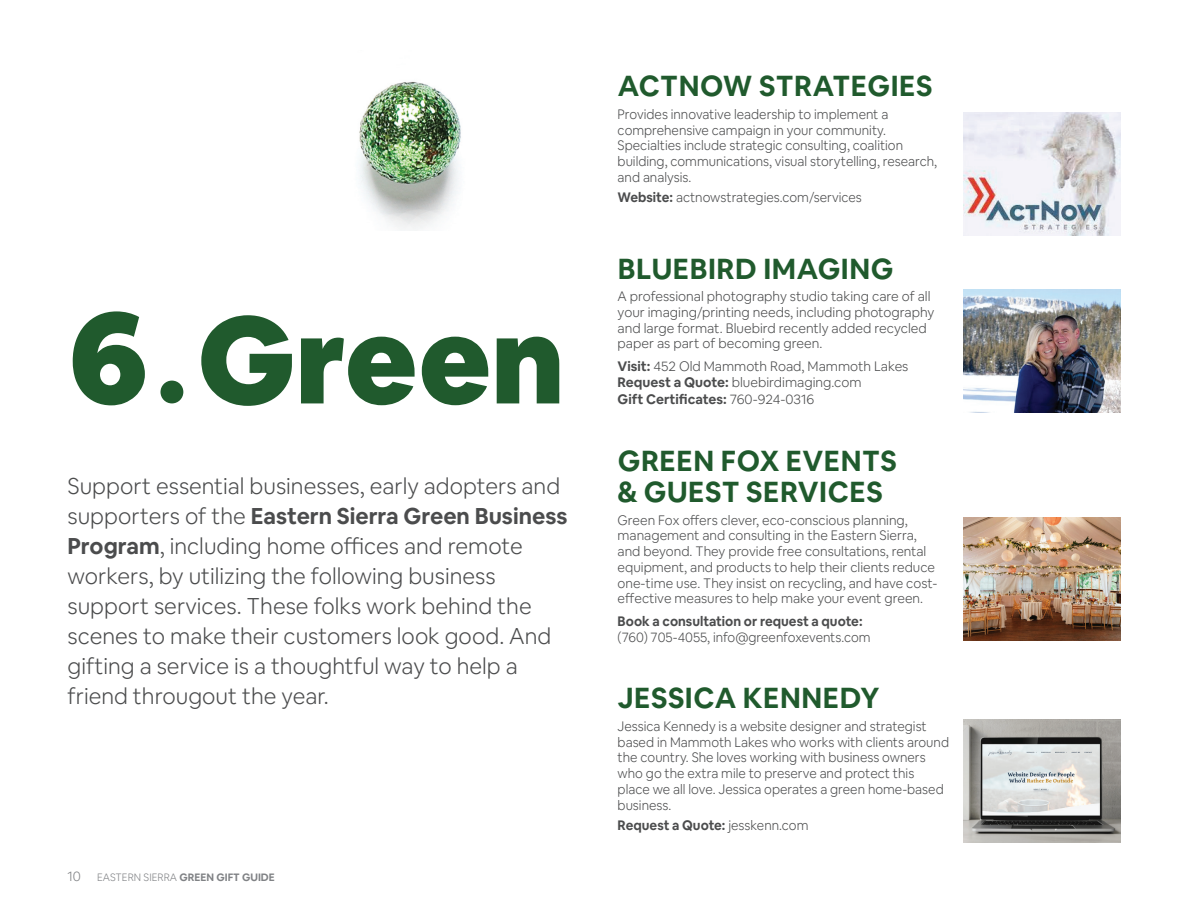
<style>
.page{position:relative;width:1188px;height:918px;background:#fff}
.page>*{position:absolute;margin:0;border:0;box-sizing:border-box;transform-origin:0 0}
.t1{font:900 120.75px "Airbnb Cereal App";color:#205a2d}
.t2{font:700 28.5px/31.5px "Airbnb Cereal App";letter-spacing:.02em;color:#205a2d}
.t3{font:300 22.5px/30px "Airbnb Cereal App";color:#4b4c4d}
.t4{font:300 13.5px/15.8px "Airbnb Cereal App";color:#4b4c4d}
.t5{font:700 13.5px "Airbnb Cereal App";color:#4b4c4d}
.t6{font:300 13.5px "Airbnb Cereal App";color:#808285}
.t7{font:700 10.5px "Airbnb Cereal App";color:#808285}
.s1{font-size:130.5px}
.s2{font-weight:700}
.s3{font-weight:300}
</style>
<div class="page">
<div style="left:160px;top:381px;width:23px;height:22px;background:#205a2d;border-radius:50%"></div>
<img style="left:359px;top:81px;width:102px;height:150px">
<img style="left:964px;top:290px;width:156px;height:122px">
<img style="left:964px;top:518px;width:156px;height:122px">
<img style="left:964px;top:720px;width:156px;height:122px">
<img style="left:964px;top:112px;width:156px;height:123px">
<h1 class="t1" style="left:68px;top:283px;width:499px"><span class="s1">6</span> Green</h1>
<p class="t3" style="left:68px;top:471px;width:502px">Support essential businesses, early adopters and supporters of the <span class="s2">Eastern Sierra Green Business Program</span>, including home offices and remote workers, by utilizing the following business support services. These folks work behind the scenes to make their customers look good. And gifting a service is a thoughtful way to help a friend througout the year.</p>
<p class="t6" style="left:68px;top:869px;width:15px">10</p>
<p class="t7" style="left:97px;top:871px;width:179px"><span class="s3">EASTERN SIERRA</span> GREEN GIFT GUIDE</p>
<h2 class="t2" style="left:618px;top:71px;width:316px">ACTNOW STRATEGIES</h2>
<p class="t4" style="left:618px;top:106px;width:321px">Provides innovative leadership to implement a comprehensive campaign in your community.<br>Specialties include strategic consulting, coalition building, communications, visual storytelling, research, and analysis.</p>
<p class="t4" style="left:618px;top:190px;width:246px"><span class="s2">Website:</span> actnowstrategies.com/services</p>
<h2 class="t2" style="left:618px;top:253px;width:277px">BLUEBIRD IMAGING</h2>
<p class="t4" style="left:618px;top:289px;width:318px">A professional photography studio taking care of all your imaging/printing needs, including photography and large format. Bluebird recently added recycled paper as part of becoming green.</p>
<p class="t4" style="left:618px;top:358px;width:292px;line-height:16.5px"><span class="s2">Visit:</span> 452 Old Mammoth Road, Mammoth Lakes<br><span class="s2">Request a Quote:</span> bluebirdimaging.com<br><span class="s2">Gift Certificates:</span> 760-924-0316</p>
<h2 class="t2" style="left:618px;top:445px;width:281px">GREEN FOX EVENTS &amp; GUEST SERVICES</h2>
<p class="t4" style="left:618px;top:512px;width:321px">Green Fox offers clever, eco-conscious planning, management and consulting in the Eastern Sierra, and beyond. They provide free consultations, rental equipment, and products to help their clients reduce one-time use. They insist on recycling, and have cost&shy;effective measures to help make your event green.</p>
<p class="t5" style="left:618px;top:613px;width:246px">Book a consultation or request a quote:</p>
<p class="t4" style="left:618px;top:629px;width:255px">(760) 705-4055, info@greenfoxevents.com</p>
<h2 class="t2" style="left:618px;top:683px;width:263px">JESSICA KENNEDY</h2>
<p class="t4" style="left:618px;top:718px;width:333px">Jessica Kennedy is a website designer and strategist based in Mammoth Lakes who works with clients around the country. She loves working with business owners who go the extra mile to preserve and protect this place we all love. Jessica operates a green home-based business.</p>
<p class="t5" style="left:618px;top:817px;width:192px">Request a Quote: <span class="s3">jesskenn.com</span></p>
</div>
